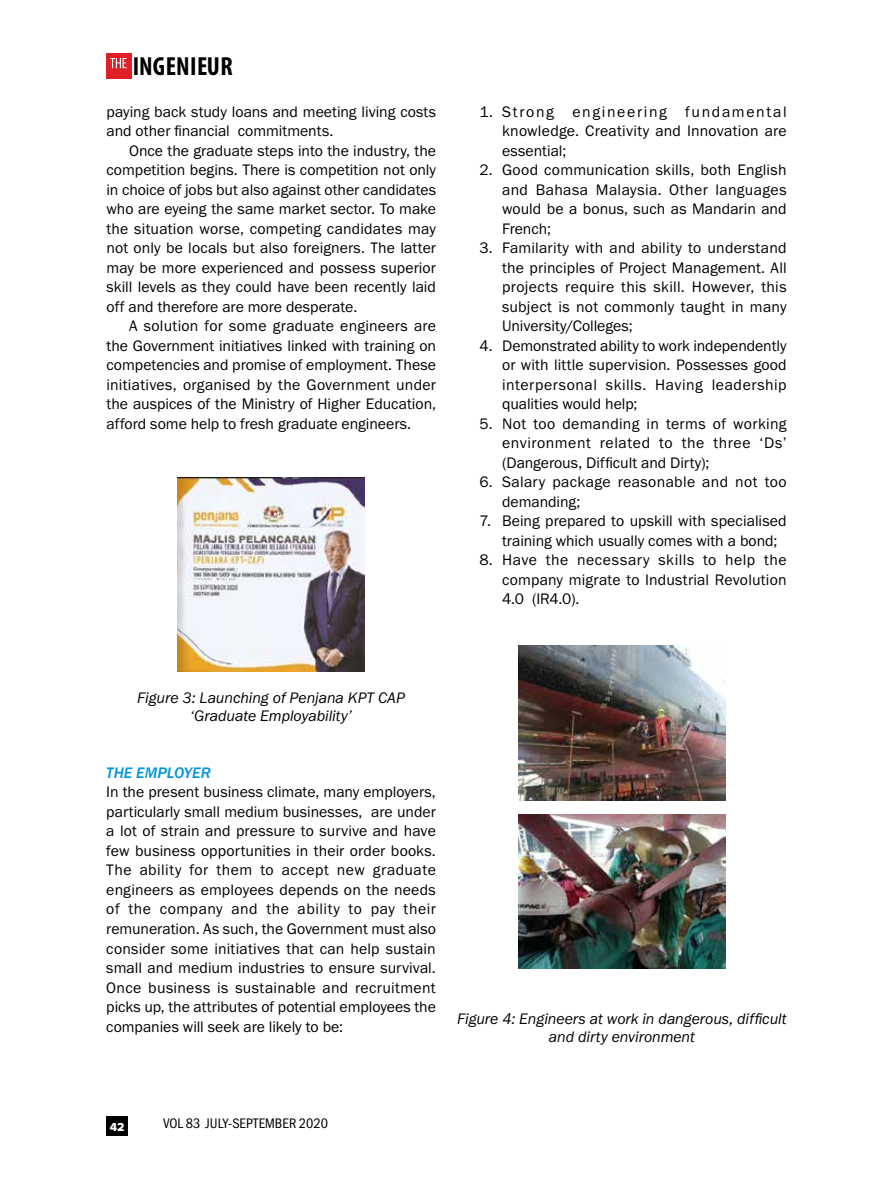
<style>
.page{position:relative;width:893px;height:1191px;background:#fff}
.page>*{position:absolute;margin:0;border:0;box-sizing:border-box;transform-origin:0 0}
.t1{font:700 condensed 26.25px "Myriad";letter-spacing:.01em;color:#000}
.t2{font:15.75px/19.5px "Franklin Gothic URW Boo";letter-spacing:.005em;color:#000;text-align:justify}
.t3{font:15.75px/18px "Franklin Gothic URW Boo Ita";letter-spacing:-.005em;color:#000;text-align:center}
.t4{font:15.75px "Franklin Gothic URW Med Ita";color:#0095da}
.t5{font:14.25px "Franklin Gothic URW Con Boo";color:#000}
.t6{font:13.5px "Franklin Gothic";letter-spacing:-.02em;color:#000}
.t7{font:700 13.5px "Itc Eras";color:#fff;scale:.8 1}
.t8{font:12px "Proxima Nova Extrabld";color:#fff}
</style>
<div class="page">
<div style="left:107px;top:54px;width:25px;height:25px;background:#df2027"></div>
<svg style="left:110px;top:58px;width:17px;height:10px"></svg>
<div style="left:107px;top:1115px;width:21px;height:20px;background:#000"></div>
<img style="left:178px;top:477px;width:186px;height:194px">
<img style="left:519px;top:646px;width:206px;height:154px">
<img style="left:519px;top:814px;width:206px;height:154px">
<h1 class="t1" style="left:133px;top:53px;width:102px">INGENIEUR</h1>
<p class="t2" style="left:107px;top:102px;width:331px">paying back study loans and meeting living costs and other financial commitments.</p>
<p class="t2" style="left:107px;top:141px;width:331px;text-indent:23px">Once the graduate steps into the industry, the competition begins. There is competition not only in choice of jobs but also against other candidates who are eyeing the same market sector. To make the situation worse, competing candidates may not only be locals but also foreigners. The latter may be more experienced and possess superior skill levels as they could have been recently laid off and therefore are more desperate.</p>
<p class="t2" style="left:107px;top:316px;width:331px;text-indent:23px">A solution for some graduate engineers are the Government initiatives linked with training on competencies and promise of employment. These initiatives, organised by the Government under the auspices of the Ministry of Higher Education, afford some help to fresh graduate engineers.</p>
<p class="t2" style="left:502px;top:102px;width:286px;text-indent:-23px">1. Strong engineering fundamental knowledge. Creativity and Innovation are essential;</p>
<p class="t2" style="left:502px;top:160px;width:286px;text-indent:-22px">2. Good communication skills, both English and Bahasa Malaysia. Other languages would be a bonus, such as Mandarin and French;</p>
<p class="t2" style="left:502px;top:238px;width:286px;text-indent:-22px">3. Familarity with and ability to understand the principles of Project Management. All projects require this skill. However, this subject is not commonly taught in many University/Colleges;</p>
<p class="t2" style="left:502px;top:335px;width:286px;text-indent:-22px">4. Demonstrated ability to work independently or with little supervision. Possesses good interpersonal skills. Having leadership qualities would help;</p>
<p class="t2" style="left:502px;top:413px;width:286px;text-indent:-23px">5. Not too demanding in terms of working environment related to the three ‘Ds’ (Dangerous, Difficult and Dirty);</p>
<p class="t2" style="left:502px;top:472px;width:286px;text-indent:-22px">6. Salary package reasonable and not too demanding;</p>
<p class="t2" style="left:502px;top:511px;width:286px;text-indent:-23px">7. Being prepared to upskill with specialised training which usually comes with a bond;</p>
<p class="t2" style="left:502px;top:550px;width:286px;text-indent:-23px">8. Have the necessary skills to help the company migrate to Industrial Revolution 4.0 (IR4.0).</p>
<p class="t3" style="left:137px;top:688px;width:269px">Figure 3: Launching of Penjana KPT CAP ‘Graduate Employability’</p>
<p class="t4" style="left:106px;top:763px;width:106px">THE EMPLOYER</p>
<p class="t2" style="left:106px;top:782px;width:331px">In the present business climate, many employers, particularly small medium businesses, are under a lot of strain and pressure to survive and have few business opportunities in their order books.<br>The ability for them to accept new graduate engineers as employees depends on the needs of the company and the ability to pay their remuneration. As such, the Government must also consider some initiatives that can help sustain small and medium industries to ensure survival.<br>Once business is sustainable and recruitment picks up, the attributes of potential employees the companies will seek are likely to be:</p>
<p class="t3" style="left:457px;top:1009px;width:331px">Figure 4: Engineers at work in dangerous, difficult and dirty environment</p>
<p class="t8" style="left:110px;top:1119px;width:16px">42</p>
<p class="t5" style="left:163px;top:1114px;width:167px">VOL 83 JULY-SEPTEMBER 2020</p>
<p class="t7" style="left:115px;top:1116px;width:11px">6</p>
<p class="t6" style="left:165px;top:1117px;width:115px">VOL 55 JUNE 2013</p>
</div>
